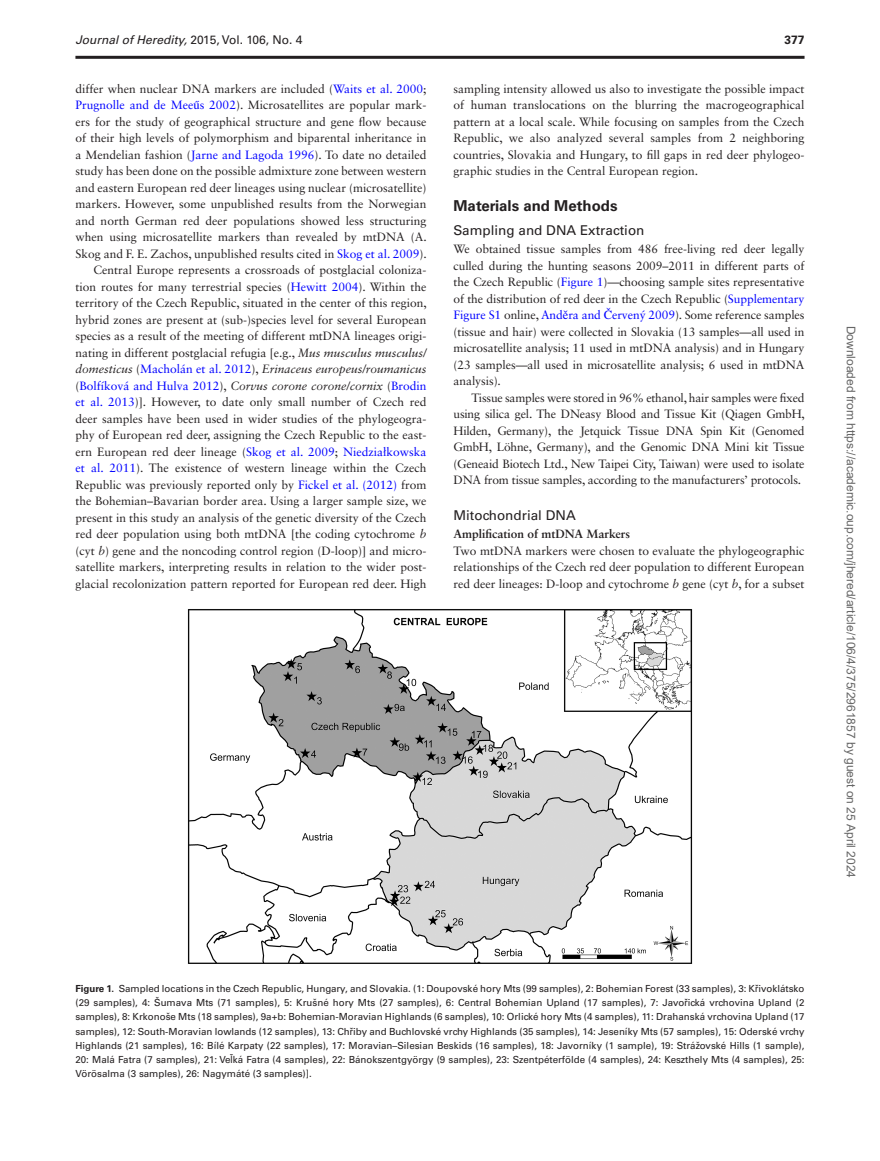
<style>
.page{position:relative;width:880px;height:1161px;background:#fff}
.page>*{position:absolute;margin:0;border:0;box-sizing:border-box;transform-origin:0 0}
.t1{font:700 15px "Univers LT Std";color:#231f20}
.t2{font:13.5px "Univers LT Std";color:#231f20}
.t3{font:12px/16.5px "Sabon LT Std";color:#231f20;text-align:justify}
.t4{font:12px "Arial";color:#666}
.t5{font:italic 12px "Univers LT Std";color:#231f20}
.t6{font:700 12px "Sabon LT Std";color:#231f20}
.t7{font:700 12px "Univers LT Std";color:#231f20}
.t8{font:9.75px/14.2px "Univers LT Std";color:#231f20;text-align:justify}
.s1{font-style:normal}
.s2{color:#00f}
.s3{font-family:"Gandhari Unicode";color:#00f}
.s4{font-style:italic}
.s5{font-weight:700}
.s6{font-family:"Arial Unicode MS"}
</style>
<div class="page">
<hr style="left:75px;top:56px;width:729px;height:3px;background:#231f20">
<img style="left:188px;top:609px;width:504px;height:355px">
<p class="t5" style="left:75px;top:32px;width:228px">Journal of Heredity, <span class="s1">2015, Vol. 106, No. 4</span></p>
<p class="t7" style="left:784px;top:33px;width:22px">377</p>
<p class="t3" style="left:75px;top:80px;width:353px;text-align:right">differ when nuclear DNA markers are included (<span class="s2">Waits et al. 2000</span>; <span class="s2">Prugnolle and de Mee</span><span class="s3">ű</span><span class="s2">s 2002</span>). Microsatellites are popular mark&shy;ers for the study of geographical structure and gene flow because of their high levels of polymorphism and biparental inheritance in a Mendelian fashion (<span class="s2">Jarne and Lagoda 1996</span>). To date no detailed study has been done on the possible admixture zone between western and eastern European red deer lineages using nuclear (microsatellite) markers. However, some unpublished results from the Norwegian and north German red deer populations showed less structuring when using microsatellite markers than revealed by mtDNA (A.<br>Skog and F. E. Zachos, unpublished results cited in <span class="s2">Skog et al. 2009</span>).<br>Central Europe represents a crossroads of postglacial coloniza&shy;tion routes for many terrestrial species (<span class="s2">Hewitt 2004</span>). Within the territory of the Czech Republic, situated in the center of this region, hybrid zones are present at (sub-)species level for several European species as a result of the meeting of different mtDNA lineages origi&shy;nating in different postglacial refugia [e.g., <span class="s4">Mus musculus musculus/ domesticus</span> (<span class="s2">Macholán et al. 2012</span>), <span class="s4">Erinaceus europeus/roumanicus </span>(<span class="s2">Bolfíková and Hulva 2012</span>), <span class="s4">Corvus corone corone/cornix</span> (<span class="s2">Brodin et al. 2013</span>)]. However, to date only small number of Czech red deer samples have been used in wider studies of the phylogeogra&shy;phy of European red deer, assigning the Czech Republic to the east&shy;ern European red deer lineage (<span class="s2">Skog et al. 2009</span>; <span class="s2">Niedziałkowska et al. 2011</span>). The existence of western lineage within the Czech Republic was previously reported only by <span class="s2">Fickel et al. (2012)</span> from the Bohemian–Bavarian border area. Using a larger sample size, we present in this study an analysis of the genetic diversity of the Czech red deer population using both mtDNA [the coding cytochrome <span class="s4">b </span>(cyt <span class="s4">b</span>) gene and the noncoding control region (D-loop)] and micro&shy;satellite markers, interpreting results in relation to the wider post&shy;glacial recolonization pattern reported for European red deer. High</p>
<p class="t3" style="left:453px;top:80px;width:353px">sampling intensity allowed us also to investigate the possible impact of human translocations on the blurring the macrogeographical pattern at a local scale. While focusing on samples from the Czech Republic, we also analyzed several samples from 2 neighboring countries, Slovakia and Hungary, to fill gaps in red deer phylogeo&shy;graphic studies in the Central European region.</p>
<p class="t1" style="left:453px;top:197px;width:166px">Materials and Methods</p>
<p class="t2" style="left:453px;top:222px;width:192px">Sampling and DNA Extraction</p>
<p class="t3" style="left:453px;top:241px;width:353px">We obtained tissue samples from 486 free-living red deer legally culled during the hunting seasons 2009–2011 in different parts of the Czech Republic (<span class="s2">Figure 1</span>)—choosing sample sites representative of the distribution of red deer in the Czech Republic (<span class="s2">Supplementary Figure S1</span> online, <span class="s2">And</span><span class="s3">ě</span><span class="s2">ra and</span> <span class="s3">Č</span><span class="s2">ervený 2009</span>). Some reference samples (tissue and hair) were collected in Slovakia (13 samples—all used in microsatellite analysis; 11 used in mtDNA analysis) and in Hungary (23 samples—all used in microsatellite analysis; 6 used in mtDNA analysis).</p>
<p class="t3" style="left:453px;top:389px;width:353px;text-indent:18px">Tissue samples were stored in 96% ethanol, hair samples were fixed using silica gel. The DNeasy Blood and Tissue Kit (Qiagen GmbH, Hilden, Germany), the Jetquick Tissue DNA Spin Kit (Genomed GmbH, Löhne, Germany), and the Genomic DNA Mini kit Tissue (Geneaid Biotech Ltd., New Taipei City, Taiwan) were used to isolate DNA from tissue samples, according to the manufacturers’ protocols.</p>
<p class="t2" style="left:453px;top:507px;width:124px">Mitochondrial DNA</p>
<p class="t6" style="left:453px;top:527px;width:178px">Amplification of mtDNA Markers</p>
<p class="t3" style="left:453px;top:542px;width:353px">Two mtDNA markers were chosen to evaluate the phylogeographic relationships of the Czech red deer population to different European red deer lineages: D-loop and cytochrome <span class="s4">b</span> gene (cyt <span class="s4">b</span>, for a subset</p>
<p class="t4" style="left:855px;top:326px;width:553px;rotate:90deg">Downloaded from https://academic.oup.com/jhered/article/106/4/375/2961857 by guest on 25 April 2024</p>
<p class="t8" style="left:75px;top:981px;width:731px"><span class="s5">Figure 1.</span> Sampled locations in the Czech Republic, Hungary, and Slovakia. (1: Doupovské hory Mts (99 samples), 2: Bohemian Forest (33 samples), 3: K<span class="s6">ř</span>ivoklátsko (29 samples), 4: Šumava Mts (71 samples), 5: Krušné hory Mts (27 samples), 6: Central Bohemian Upland (17 samples), 7: Javo<span class="s6">ř</span>ická vrchovina Upland (2 samples), 8: Krkonoše Mts (18 samples), 9a+b: Bohemian-Moravian Highlands (6 samples), 10: Orlické hory Mts (4 samples), 11: Drahanská vrchovina Upland (17 samples), 12: South-Moravian lowlands (12 samples), 13: Ch<span class="s6">ř</span>iby and Buchlovské vrchy Highlands (35 samples), 14: Jeseníky Mts (57 samples), 15: Oderské vrchy Highlands (21 samples), 16: Bílé Karpaty (22 samples), 17: Moravian–Silesian Beskids (16 samples), 18: Javorníky (1 sample), 19: Strážovské Hills (1 sample), 20: Malá Fatra (7 samples), 21: Ve<span class="s6">ľ</span>ká Fatra (4 samples), 22: Bánokszentgyörgy (9 samples), 23: Szentpéterfölde (4 samples), 24: Keszthely Mts (4 samples), 25:<br>Vörösalma (3 samples), 26: Nagymáté (3 samples)].</p>
</div>
